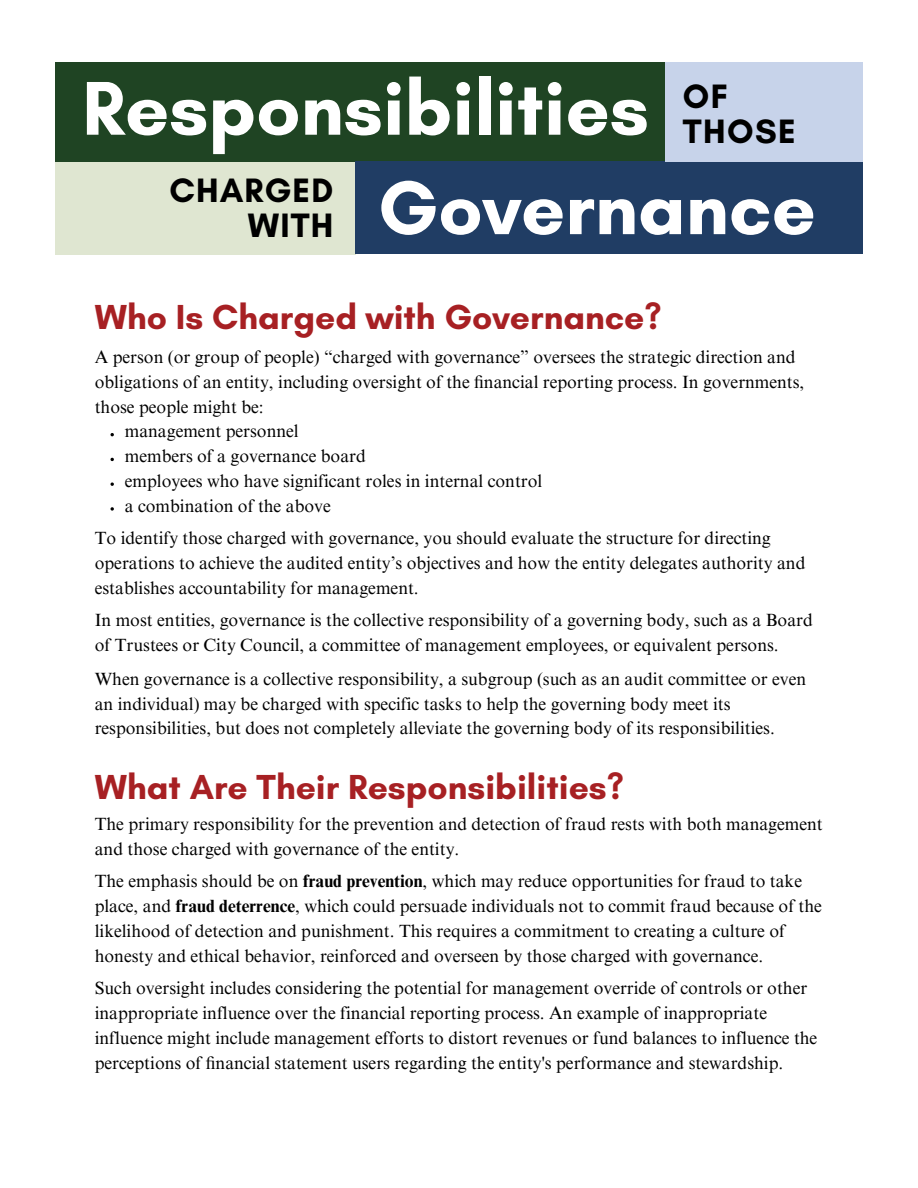
<style>
.page{position:relative;width:918px;height:1188px;background:#fff}
.page>*{position:absolute;margin:0;border:0;box-sizing:border-box;transform-origin:0 0}
.t1{font:700 77.55px "Glacial Indifference";color:#fff}
.t2{font:700 35.4px "Glacial Indifference";color:#a72023}
.t3{font:700 34.5px/34.3px "Glacial Indifference";letter-spacing:.03em;color:#000}
.t4{font:17.7px/24.8px "Times NRMT Pro";color:#000}
.s1{font-weight:700}
</style>
<div class="page">
<div style="left:55px;top:158px;width:300px;height:96px;background:#dfe6d1"></div>
<div style="left:55px;top:62px;width:808px;height:99px;background:#1f4423"></div>
<div style="left:356px;top:161px;width:507px;height:93px;background:#203d64"></div>
<div style="left:666px;top:62px;width:197px;height:99px;background:#c7d3ea"></div>
<svg style="left:111px;top:482px;width:3px;height:4px"></svg>
<svg style="left:111px;top:507px;width:3px;height:4px"></svg>
<p class="t1" style="left:82px;top:61px;width:568px">Responsibilities</p>
<p class="t1" style="left:377px;top:160px;width:440px">Governance</p>
<p class="t3" style="left:683px;top:79px;width:115px">OF<br>THOSE</p>
<p class="t3" style="left:169px;top:173px;width:165px">CHARGED</p>
<p class="t3" style="left:248px;top:207px;width:87px">WITH</p>
<p class="t2" style="left:95px;top:296px;width:569px">Who Is Charged with Governance?</p>
<p class="t4" style="left:95px;top:347px;width:711px">A person (or group of people) “charged with governance” oversees the strategic direction and obligations of an entity, including oversight of the financial reporting process. In governments, those people might be:</p>
<p class="t4" style="left:125px;top:421px;width:175px">management personnel</p>
<p class="t4" style="left:125px;top:446px;width:242px">members of a governance board</p>
<p class="t4" style="left:125px;top:471px;width:419px">employees who have significant roles in internal control</p>
<p class="t4" style="left:125px;top:496px;width:207px">a combination of the above</p>
<p class="t4" style="left:95px;top:528px;width:712px">To identify those charged with governance, you should evaluate the structure for directing operations to achieve the audited entity’s objectives and how the entity delegates authority and establishes accountability for management.</p>
<p class="t4" style="left:95px;top:610px;width:720px">In most entities, governance is the collective responsibility of a governing body, such as a Board of Trustees or City Council, a committee of management employees, or equivalent persons.</p>
<p class="t4" style="left:95px;top:669px;width:713px">When governance is a collective responsibility, a subgroup (such as an audit committee or even an individual) may be charged with specific tasks to help the governing body meet its responsibilities, but does not completely alleviate the governing body of its responsibilities.</p>
<p class="t2" style="left:95px;top:765px;width:531px">What Are Their Responsibilities?</p>
<p class="t4" style="left:95px;top:814px;width:730px">The primary responsibility for the prevention and detection of fraud rests with both management and those charged with governance of the entity.</p>
<p class="t4" style="left:95px;top:871px;width:729px">The emphasis should be on <span class="s1">fraud prevention</span>, which may reduce opportunities for fraud to take place, and <span class="s1">fraud deterrence</span>, which could persuade individuals not to commit fraud because of the likelihood of detection and punishment. This requires a commitment to creating a culture of honesty and ethical behavior, reinforced and overseen by those charged with governance.</p>
<p class="t4" style="left:95px;top:978px;width:724px">Such oversight includes considering the potential for management override of controls or other inappropriate influence over the financial reporting process. An example of inappropriate influence might include management efforts to distort revenues or fund balances to influence the perceptions of financial statement users regarding the entity's performance and stewardship.</p>
</div>
